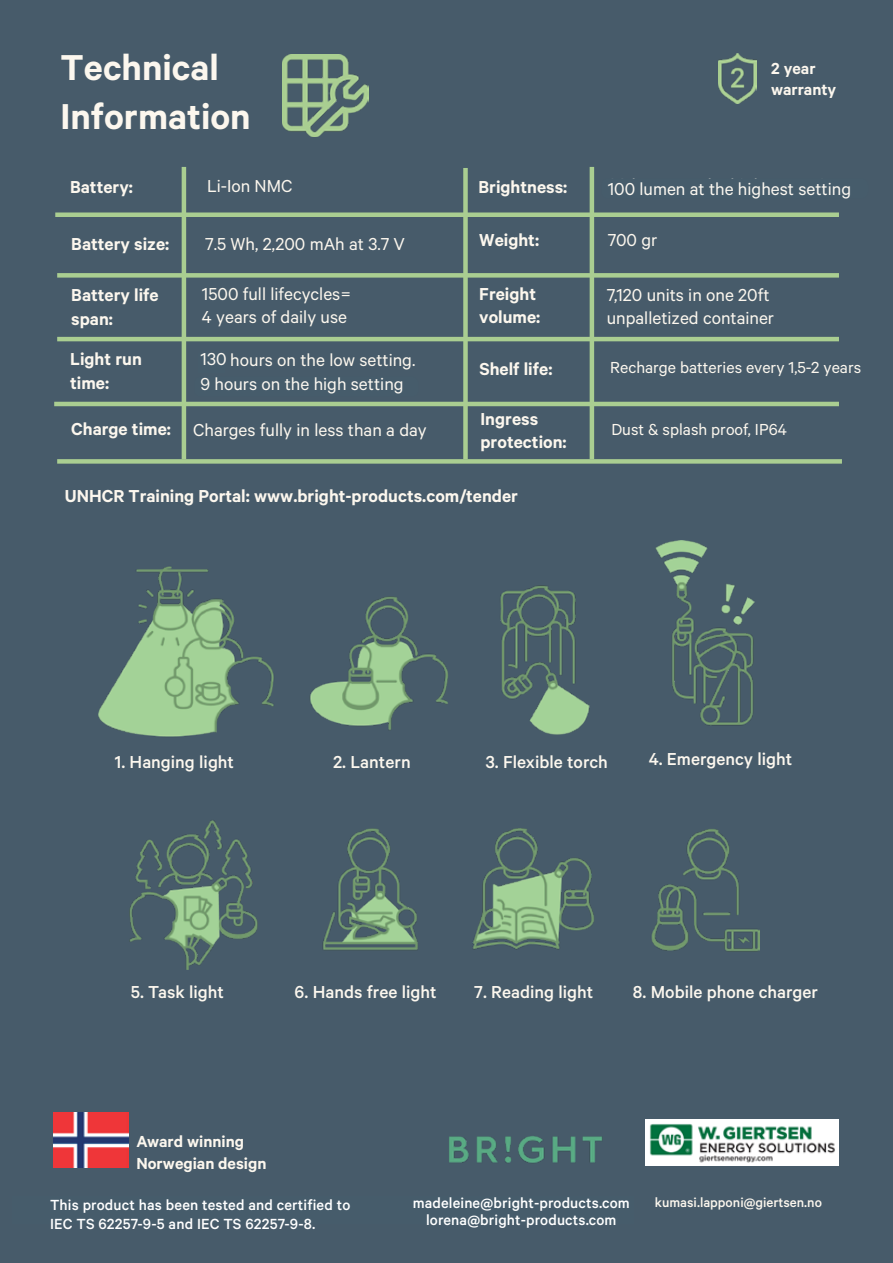
<style>
.page{position:relative;width:893px;height:1263px;background:#475b6a}
.page>*{position:absolute;margin:0;border:0;box-sizing:border-box;transform-origin:0 0}
.t1{font:600 40.5px/48.6px "Calibre";color:#fcf7ee}
.t2{font:19.5px/23.4px "Calibre";color:#fcf7ee}
.t3{font:600 19.5px/23.4px "Calibre";color:#fcf7ee}
.t4{font:500 19.5px "Calibre";color:#fcf7ee}
.t5{font:19.5px/24.5px "Calibre";color:#fbf7f0}
.t6{font:18px "Calibre";color:#fcf7ee}
.t7{font:600 18px/21.6px "Calibre";color:#fcf7ee}
.t8{font:500 16.5px/19.5px "Calibre";letter-spacing:.01em;color:#fff}
.t9{font:500 15px "Calibre";color:#fcf7ee}
.t10{font:italic 500 15px "Calibre";color:#fff}
</style>
<div class="page">
<img style="left:283px;top:54px;width:85px;height:82px">
<div style="left:55px;top:212px;width:784px;height:5px;background:#aace91"></div>
<div style="left:57px;top:273px;width:782px;height:5px;background:#aace91"></div>
<hr style="left:57px;top:337px;width:782px;height:4px;background:#aace91">
<hr style="left:54px;top:402px;width:785px;height:4px;background:#aace91">
<hr style="left:182px;top:167px;width:4px;height:292px;background:#aace91">
<img style="left:54px;top:1113px;width:75px;height:55px">
<img style="left:98px;top:541px;width:662px;height:428px">
<img style="left:449px;top:1136px;width:154px;height:27px">
<img style="left:646px;top:1119px;width:193px;height:46px">
<div style="left:463px;top:168px;width:5px;height:291px;background:#aace91"></div>
<hr style="left:590px;top:167px;width:4px;height:292px;background:#aace91">
<img style="left:719px;top:54px;width:38px;height:49px">
<div style="left:57px;top:459px;width:785px;height:5px;background:#aace91"></div>
<h1 class="t1" style="left:61px;top:42px;width:192px">Technical<br>Information</h1>
<p class="t3" style="left:70px;top:175px;width:64px">Battery:</p>
<p class="t3" style="left:71px;top:231px;width:100px">Battery size:</p>
<p class="t3" style="left:71px;top:283px;width:89px">Battery life span:</p>
<p class="t2" style="left:207px;top:174px;width:87px">Li-Ion NMC</p>
<p class="t2" style="left:205px;top:231px;width:201px">7.5 Wh, 2,200 mAh at 3.7 V</p>
<p class="t2" style="left:202px;top:281px;width:151px">1500 full lifecycles=<br>4 years of daily use</p>
<p class="t3" style="left:70px;top:347px;width:73px">Light run time:</p>
<p class="t2" style="left:200px;top:348px;width:217px;text-align:center">2 hours on the low setting.<br>8+ hours on the high setting</p>
<p class="t5" style="left:201px;top:346px;width:205px">130<br>9 hours on the high setting</p>
<p class="t3" style="left:71px;top:417px;width:101px">Charge time:</p>
<p class="t2" style="left:193px;top:417px;width:235px">Charges fully in less than a day</p>
<p class="t3" style="left:478px;top:175px;width:90px">Brightness:</p>
<p class="t3" style="left:479px;top:228px;width:61px">Weight:</p>
<p class="t7" style="left:771px;top:57px;width:66px">2 year warranty</p>
<p class="t2" style="left:608px;top:173px;width:237px">80 lumen at the highest setting</p>
<p class="t2" style="left:608px;top:228px;width:51px">700 gr</p>
<p class="t5" style="left:608px;top:176px;width:245px">100 lumen at the highest setting</p>
<p class="t3" style="left:479px;top:281px;width:63px">Freight volume:</p>
<p class="t2" style="left:607px;top:282px;width:169px">7,120 units in one 20ft unpalletized container</p>
<p class="t6" style="left:610px;top:357px;width:252px">Recharge batteries every 1,5-2 years</p>
<p class="t3" style="left:479px;top:357px;width:74px">Shelf life:</p>
<p class="t3" style="left:480px;top:406px;width:88px">Ingress protection:</p>
<p class="t6" style="left:611px;top:419px;width:177px">Dust &amp; splash proof, IP64</p>
<p class="t3" style="left:65px;top:484px;width:455px">UNHCR Training Portal: www.bright-products.com/tender</p>
<p class="t4" style="left:115px;top:750px;width:121px">1. Hanging light</p>
<p class="t4" style="left:333px;top:750px;width:79px">2. Lantern</p>
<p class="t4" style="left:486px;top:750px;width:123px">3. Flexible torch</p>
<p class="t4" style="left:649px;top:748px;width:145px">4. Emergency light</p>
<p class="t4" style="left:131px;top:980px;width:95px">5. Task light</p>
<p class="t4" style="left:295px;top:980px;width:144px">6. Hands free light</p>
<p class="t4" style="left:474px;top:980px;width:120px">7. Reading light</p>
<p class="t4" style="left:633px;top:980px;width:187px">8. Mobile phone charger</p>
<p class="t7" style="left:136px;top:1130px;width:132px">Award winning<br>Norwegian design</p>
<p class="t10" style="left:48px;top:1196px;width:345px">This product meets the Lighting Global Quality Standards</p>
<p class="t8" style="left:50px;top:1194px;width:302px">This product has been tested and certified to<br>IEC TS 62257-9-5 and IEC TS 62257-9-8.</p>
<p class="t8" style="left:413px;top:1193px;width:218px;line-height:17.4px;text-align:center">madeleine@bright-products.com lorena@bright-products.com</p>
<p class="t9" style="left:445px;top:1195px;width:158px">info@bright-products.com</p>
<p class="t9" style="left:655px;top:1193px;width:168px">kumasi.lapponi@giertsen.no</p>
</div>
